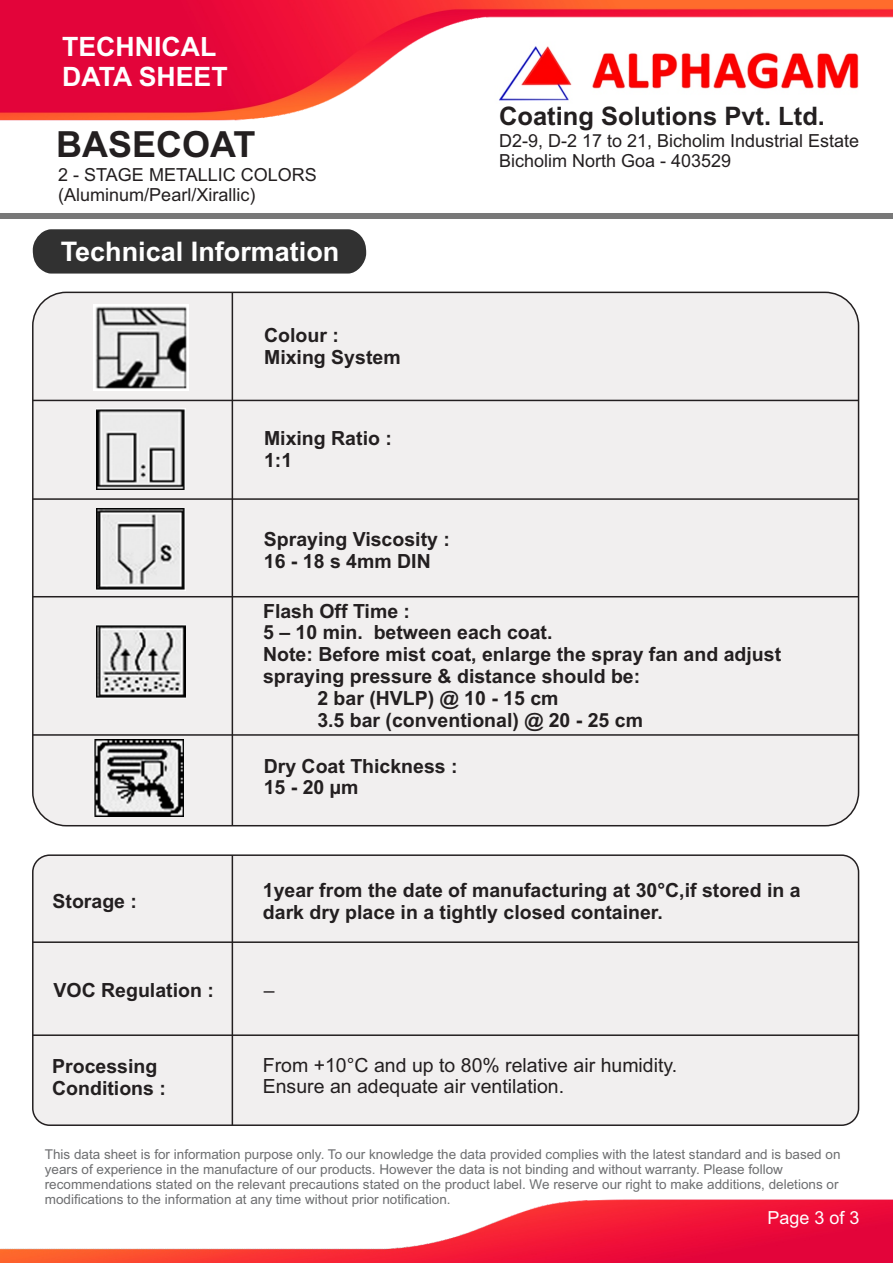
<style>
.page{position:relative;width:893px;height:1263px;background:#fff}
.page>*{position:absolute;margin:0;border:0;box-sizing:border-box;transform-origin:0 0}
.t1{font:700 36px "Arial";color:#231f20}
.t2{font:700 27px "Arial";color:#fff}
.t3{font:700 26.7px/29.8px "Arial";color:#fff}
.t4{font:700 25.5px "Arial";color:#231f20}
.t5{font:700 19.5px/21.8px "Arial";color:#231f20}
.t6{font:19.5px/21.8px "Arial";color:#231f20}
.t7{font:18px/20.1px "Arial";color:#231f20}
.t8{font:18px "Arial";color:#fff}
.t9{font:13.5px/15.1px "Arial";color:#6d6e70}
</style>
<div class="page">
<img style="left:0;top:0;width:893px;height:1263px">
<div style="left:33px;top:229px;width:333px;height:45px;background:#313131"></div>
<div style="left:32px;top:292px;width:827px;height:534px;background:#f1efef;border:1px solid #231f20;border-radius:33px"></div>
<div style="left:32px;top:854px;width:827px;height:272px;background:#f1efef;border:1px solid #231f20;border-radius:17px"></div>
<hr style="left:232px;top:292px;width:1px;height:534px;background:#231f20">
<hr style="left:232px;top:855px;width:1px;height:270px;background:#231f20">
<hr style="left:33px;top:400px;width:825px;height:1px;background:#231f20">
<hr style="left:33px;top:498px;width:825px;height:2px;background:#231f20">
<hr style="left:33px;top:596px;width:825px;height:1px;background:#231f20">
<hr style="left:33px;top:941px;width:825px;height:2px;background:#231f20">
<hr style="left:33px;top:1034px;width:825px;height:2px;background:#231f20">
<hr style="left:33px;top:734px;width:825px;height:2px;background:#231f20">
<img style="left:96px;top:408px;width:89px;height:81px">
<img style="left:93px;top:304px;width:95px;height:87px">
<img style="left:96px;top:509px;width:89px;height:81px">
<img style="left:97px;top:625px;width:88px;height:73px">
<img style="left:94px;top:740px;width:89px;height:77px">
<img style="left:486px;top:34px;width:372px;height:78px">
<div style="left:0;top:214px;width:892px;height:5px;background:#787878"></div>
<h3 class="t3" style="left:62px;top:35px;width:167px">TECHNICAL<br>DATA SHEET</h3>
<h1 class="t1" style="left:56px;top:131px;width:201px">BASECOAT</h1>
<h3 class="t7" style="left:58px;top:166px;width:260px">2 - STAGE METALLIC COLORS (Aluminum/Pearl/Xirallic)</h3>
<h2 class="t2" style="left:61px;top:241px;width:280px">Technical Information</h2>
<h3 class="t5" style="left:264px;top:326px;width:138px">Colour :<br>Mixing System</h3>
<h3 class="t5" style="left:264px;top:429px;width:129px">Mixing Ratio :<br>1:1</h3>
<h3 class="t4" style="left:499px;top:106px;width:327px">Coating Solutions Pvt. Ltd.</h3>
<h3 class="t7" style="left:499px;top:132px;width:362px">D2-9, D-2 17 to 21, Bicholim Industrial Estate</h3>
<h3 class="t7" style="left:499px;top:152px;width:234px">Bicholim North Goa - 403529</h3>
<h3 class="t5" style="left:53px;top:892px;width:86px">Storage :</h3>
<h3 class="t5" style="left:54px;top:981px;width:162px">VOC Regulation :</h3>
<h3 class="t5" style="left:52px;top:1057px;width:115px">Processing<br>Conditions :</h3>
<h3 class="t5" style="left:264px;top:530px;width:188px">Spraying Viscosity :<br>16 - 18 s 4mm DIN</h3>
<h3 class="t5" style="left:263px;top:602px;width:148px">Flash Off Time :</h3>
<h3 class="t5" style="left:263px;top:623px;width:291px">5 – 10 min. between each coat.</h3>
<h3 class="t5" style="left:263px;top:645px;width:519px">Note: Before mist coat, enlarge the spray fan and adjust</h3>
<h3 class="t5" style="left:263px;top:667px;width:379px">spraying pressure &amp; distance should be:</h3>
<h3 class="t5" style="left:317px;top:689px;width:243px">2 bar (HVLP) @ 10 - 15 cm</h3>
<h3 class="t5" style="left:317px;top:711px;width:327px">3.5 bar (conventional) @ 20 - 25 cm</h3>
<h3 class="t5" style="left:264px;top:757px;width:195px">Dry Coat Thickness :<br>15 - 20 µm</h3>
<h3 class="t5" style="left:263px;top:881px;width:539px">1year from the date of manufacturing at 30°C,if stored in a dark dry place in a tightly closed container.</h3>
<h3 class="t6" style="left:264px;top:981px;width:12px">–</h3>
<h3 class="t6" style="left:263px;top:1056px;width:416px">From +10°C and up to 80% relative air humidity.<br>Ensure an adequate air ventilation.</h3>
<p class="t9" style="left:45px;top:1148px;width:797px">This data sheet is for information purpose only. To our knowledge the data provided complies with the latest standard and is based on years of experience in the manufacture of our products. However the data is not binding and without warranty. Please follow recommendations stated on the relevant precautions stated on the product label. We reserve our right to make additions, deletions or modifications to the information at any time without prior notification.</p>
<h3 class="t8" style="left:767px;top:1210px;width:94px">Page 3 of 3</h3>
</div>
